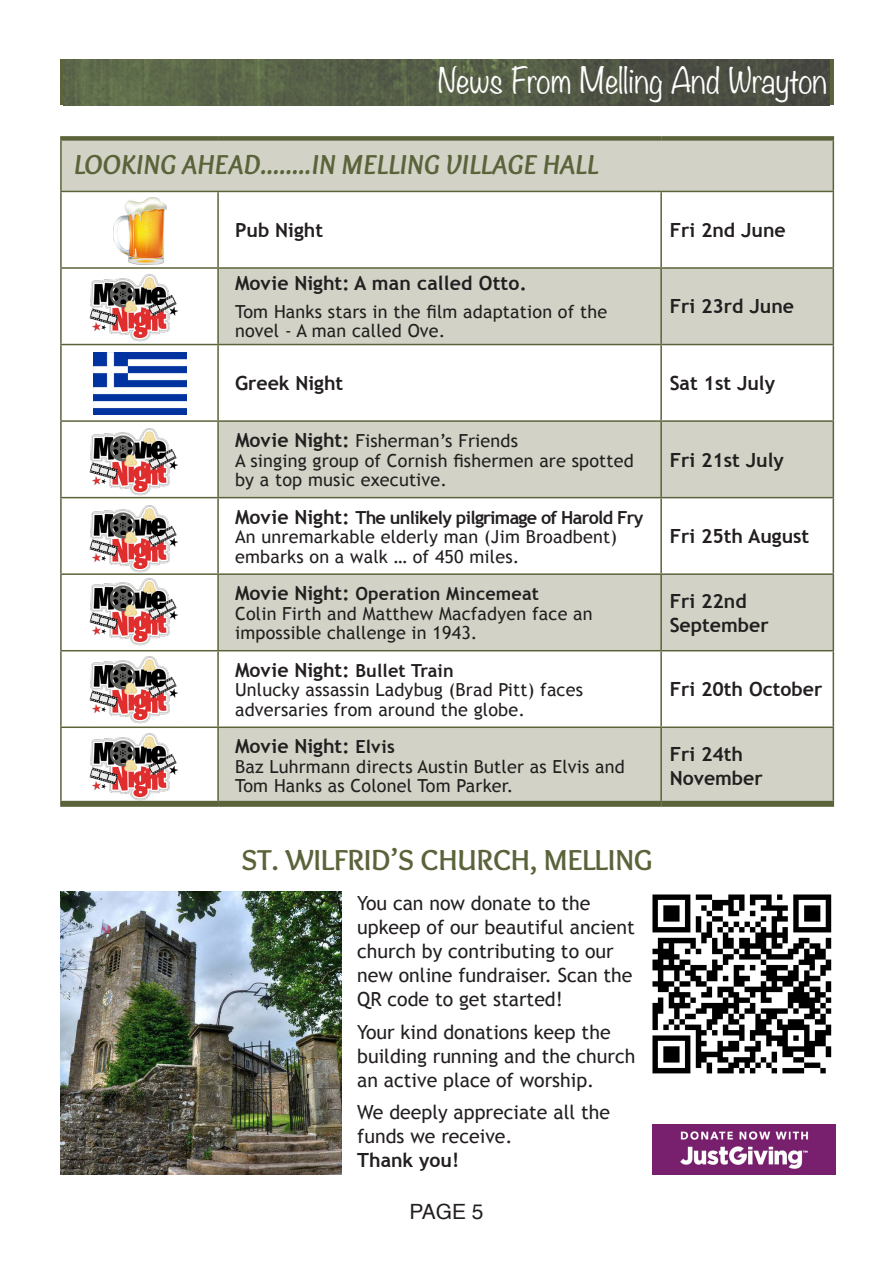
<style>
.page{position:relative;width:893px;height:1263px;background:#fff}
.page>*{position:absolute;margin:0;border:0;box-sizing:border-box;transform-origin:0 0}
.t1{font:300 31.5px "Noteworthy";color:#fff}
.Heading_Main{font:700 30px "Overlock";color:#5a633a}
.Body{font:italic 700 28.5px "Overlock";color:#5a633a}
.t2{font:21px "Helvetica";color:#231f20}
.Body-2{font:19.5px/24px "Trebuchet MS";color:#231f20}
.Body-3{font:700 19.5px/24px "Trebuchet MS";color:#231f20}
.Body-4{font:18px/19.5px "Trebuchet MS";letter-spacing:.01em;color:#231f20}
.Body-5{font:700 18px "Trebuchet MS";letter-spacing:-.04em;color:#231f20}
.Body-6{font:700 18px "Trebuchet MS";letter-spacing:.01em;color:#231f20}
.s1{font-weight:700;font-size:19.5px}
.s2{font-size:19.5px}
.s3{font-size:18px}
.s4{font-weight:700}
</style>
<div class="page">
<img style="left:63px;top:60px;width:766px;height:45px">
<svg style="left:62px;top:141px;width:771px;height:660px"></svg>
<hr style="left:60px;top:141px;width:2px;height:50px;background:#5a633a">
<hr style="left:833px;top:141px;width:1px;height:50px;background:#5a633a">
<hr style="left:60px;top:191px;width:158px;height:1px;background:#5a633a">
<hr style="left:60px;top:192px;width:2px;height:75px;background:#5a633a">
<hr style="left:218px;top:191px;width:443px;height:1px;background:#5a633a">
<hr style="left:217px;top:192px;width:2px;height:75px;background:#5a633a">
<hr style="left:661px;top:191px;width:173px;height:1px;background:#5a633a">
<hr style="left:660px;top:192px;width:2px;height:75px;background:#5a633a">
<hr style="left:833px;top:192px;width:1px;height:75px;background:#5a633a">
<hr style="left:60px;top:267px;width:158px;height:2px;background:#5a633a">
<hr style="left:60px;top:269px;width:2px;height:75px;background:#5a633a">
<hr style="left:218px;top:267px;width:443px;height:2px;background:#5a633a">
<hr style="left:217px;top:269px;width:2px;height:75px;background:#5a633a">
<hr style="left:661px;top:267px;width:173px;height:2px;background:#5a633a">
<hr style="left:660px;top:269px;width:2px;height:75px;background:#5a633a">
<hr style="left:833px;top:269px;width:1px;height:75px;background:#5a633a">
<hr style="left:60px;top:344px;width:158px;height:1px;background:#5a633a">
<hr style="left:60px;top:345px;width:2px;height:75px;background:#5a633a">
<hr style="left:218px;top:344px;width:443px;height:1px;background:#5a633a">
<hr style="left:217px;top:345px;width:2px;height:75px;background:#5a633a">
<hr style="left:661px;top:344px;width:173px;height:1px;background:#5a633a">
<hr style="left:660px;top:345px;width:2px;height:75px;background:#5a633a">
<hr style="left:833px;top:345px;width:1px;height:75px;background:#5a633a">
<hr style="left:60px;top:728px;width:2px;height:73px;background:#5a633a">
<hr style="left:217px;top:728px;width:2px;height:73px;background:#5a633a">
<hr style="left:660px;top:728px;width:2px;height:73px;background:#5a633a">
<hr style="left:833px;top:728px;width:1px;height:73px;background:#5a633a">
<div style="left:60px;top:136px;width:158px;height:5px;background:#5a633a"></div>
<div style="left:218px;top:136px;width:443px;height:5px;background:#5a633a"></div>
<div style="left:661px;top:136px;width:173px;height:5px;background:#5a633a"></div>
<div style="left:60px;top:801px;width:158px;height:6px;background:#5a633a"></div>
<div style="left:218px;top:801px;width:443px;height:6px;background:#5a633a"></div>
<div style="left:661px;top:801px;width:173px;height:6px;background:#5a633a"></div>
<hr style="left:60px;top:420px;width:158px;height:2px;background:#5a633a">
<hr style="left:60px;top:422px;width:2px;height:75px;background:#5a633a">
<hr style="left:218px;top:420px;width:443px;height:2px;background:#5a633a">
<hr style="left:661px;top:420px;width:173px;height:2px;background:#5a633a">
<hr style="left:833px;top:422px;width:1px;height:75px;background:#5a633a">
<hr style="left:60px;top:498px;width:2px;height:75px;background:#5a633a">
<hr style="left:833px;top:498px;width:1px;height:75px;background:#5a633a">
<hr style="left:60px;top:575px;width:2px;height:75px;background:#5a633a">
<hr style="left:833px;top:575px;width:1px;height:75px;background:#5a633a">
<hr style="left:60px;top:651px;width:2px;height:75px;background:#5a633a">
<hr style="left:833px;top:651px;width:1px;height:75px;background:#5a633a">
<hr style="left:60px;top:726px;width:158px;height:2px;background:#5a633a">
<hr style="left:218px;top:726px;width:443px;height:2px;background:#5a633a">
<hr style="left:661px;top:726px;width:173px;height:2px;background:#5a633a">
<hr style="left:217px;top:422px;width:2px;height:75px;background:#5a633a">
<hr style="left:660px;top:422px;width:2px;height:75px;background:#5a633a">
<hr style="left:60px;top:497px;width:158px;height:1px;background:#5a633a">
<hr style="left:218px;top:497px;width:443px;height:1px;background:#5a633a">
<hr style="left:217px;top:498px;width:2px;height:75px;background:#5a633a">
<hr style="left:661px;top:497px;width:173px;height:1px;background:#5a633a">
<hr style="left:660px;top:498px;width:2px;height:75px;background:#5a633a">
<hr style="left:60px;top:573px;width:158px;height:2px;background:#5a633a">
<hr style="left:218px;top:573px;width:443px;height:2px;background:#5a633a">
<hr style="left:217px;top:575px;width:2px;height:75px;background:#5a633a">
<hr style="left:661px;top:573px;width:173px;height:2px;background:#5a633a">
<hr style="left:660px;top:575px;width:2px;height:75px;background:#5a633a">
<hr style="left:60px;top:650px;width:158px;height:1px;background:#5a633a">
<hr style="left:218px;top:650px;width:443px;height:1px;background:#5a633a">
<hr style="left:217px;top:651px;width:2px;height:75px;background:#5a633a">
<hr style="left:661px;top:650px;width:173px;height:1px;background:#5a633a">
<hr style="left:660px;top:651px;width:2px;height:75px;background:#5a633a">
<img style="left:89px;top:274px;width:91px;height:68px">
<img style="left:89px;top:428px;width:91px;height:68px">
<img style="left:89px;top:505px;width:91px;height:67px">
<img style="left:89px;top:578px;width:91px;height:68px">
<img style="left:89px;top:656px;width:91px;height:67px">
<img style="left:89px;top:733px;width:91px;height:68px">
<img style="left:94px;top:352px;width:93px;height:62px">
<img style="left:113px;top:197px;width:54px;height:67px">
<img style="left:652px;top:894px;width:180px;height:180px">
<img style="left:652px;top:1124px;width:184px;height:50px">
<img style="left:60px;top:891px;width:282px;height:284px">
<p class="t1" style="left:438px;top:53px;width:390px">News From Melling And Wrayton</p>
<p class="Body" style="left:74px;top:148px;width:526px">LOOKING AHEAD........IN MELLING VILLAGE HALL</p>
<p class="Body-3" style="left:235px;top:218px;width:90px">Pub Night</p>
<p class="Body-3" style="left:670px;top:218px;width:118px">Fri 2nd June</p>
<p class="Body-3" style="left:235px;top:271px;width:293px">Movie Night: A man called Otto.</p>
<p class="Body-4" style="left:235px;top:302px;width:374px">Tom Hanks stars in the film adaptation of the novel - A man called Ove.</p>
<p class="Body-3" style="left:670px;top:294px;width:126px">Fri 23rd June</p>
<p class="Body-3" style="left:235px;top:371px;width:110px">Greek Night</p>
<p class="Body-3" style="left:670px;top:371px;width:107px">Sat 1st July</p>
<p class="Body-4" style="left:235px;top:431px;width:284px"><span class="s1">Movie Night:</span> Fisherman’s Friends</p>
<p class="Body-4" style="left:235px;top:451px;width:400px">A singing group of Cornish fishermen are spotted by a top music executive.</p>
<p class="Body-3" style="left:670px;top:448px;width:116px">Fri 21st July</p>
<p class="Body-5" style="left:235px;top:506px;width:410px"><span class="s2">Movie Night:</span> The unlikely pilgrimage of Harold Fry</p>
<p class="Body-4" style="left:235px;top:527px;width:383px">An unremarkable elderly man (Jim Broadbent) embarks on a walk … of 450 miles.</p>
<p class="Body-3" style="left:670px;top:524px;width:141px">Fri 25th August</p>
<p class="Body-6" style="left:235px;top:582px;width:305px"><span class="s2">Movie Night:</span> Operation Mincemeat</p>
<p class="Body-4" style="left:235px;top:604px;width:359px">Colin Firth and Matthew Macfadyen face an impossible challenge in 1943.</p>
<p class="Body-3" style="left:670px;top:589px;width:101px">Fri 22nd<br>September</p>
<p class="Body-3" style="left:235px;top:658px;width:220px">Movie Night: <span class="s3">Bullet Train</span></p>
<p class="Body-4" style="left:235px;top:680px;width:349px">Unlucky assassin Ladybug (Brad Pitt) faces adversaries from around the globe.</p>
<p class="Body-3" style="left:670px;top:677px;width:154px">Fri 20th October</p>
<p class="Body-3" style="left:235px;top:734px;width:161px">Movie Night: <span class="s3">Elvis</span></p>
<p class="Body-4" style="left:235px;top:757px;width:391px">Baz Luhrmann directs Austin Butler as Elvis and<br>Tom Hanks as Colonel Tom Parker.</p>
<p class="Body-3" style="left:670px;top:742px;width:95px">Fri 24th<br>November</p>
<p class="Heading_Main" style="left:241px;top:842px;width:413px">ST. WILFRID’S CHURCH, MELLING</p>
<p class="Body-2" style="left:357px;top:891px;width:279px">You can now donate to the upkeep of our beautiful ancient church by contributing to our new online fundraiser. Scan the<br>QR code to get started!</p>
<p class="Body-2" style="left:357px;top:1020px;width:280px">Your kind donations keep the building running and the church an active place of worship.</p>
<p class="Body-2" style="left:357px;top:1100px;width:254px">We deeply appreciate all the funds we receive.<br><span class="s4">Thank you!</span></p>
<p class="t2" style="left:409px;top:1195px;width:76px">PAGE 5</p>
</div>
